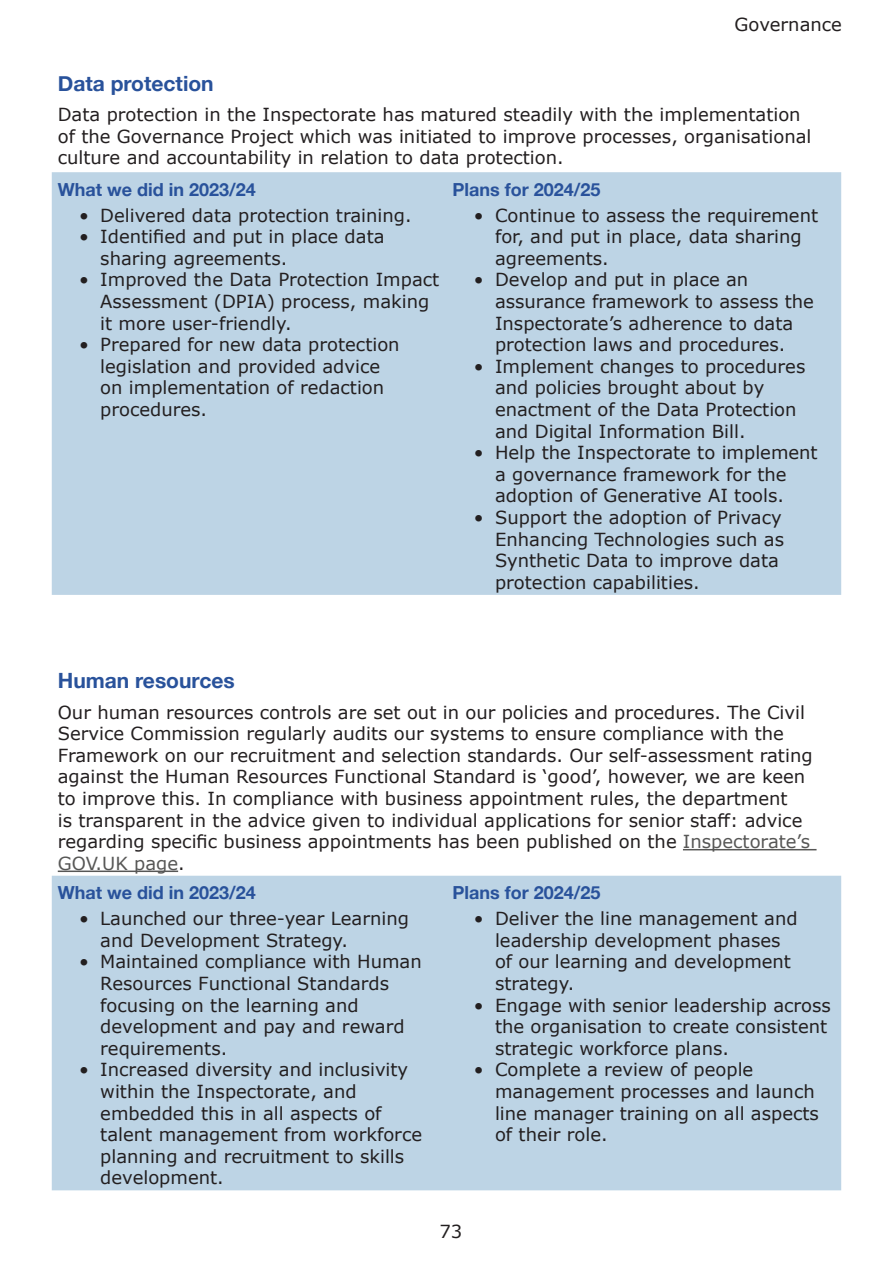
<style>
.page{position:relative;width:893px;height:1263px;background:#fff}
.page>*{position:absolute;margin:0;border:0;box-sizing:border-box;transform-origin:0 0}
.Heading_L3{font:700 21px "Helvetica Neue";color:#29529b}
.Body_text{font:18px/21.6px "Verdana";color:#231f20}
.Heading_L4{font:700 18px "Helvetica Neue";color:#29529b}
.s1{color:#575756}
</style>
<div class="page">
<div style="left:52px;top:172px;width:789px;height:423px;background:#bdd4e5"></div>
<div style="left:52px;top:876px;width:789px;height:314px;background:#bdd4e5"></div>
<hr style="left:683px;top:849px;width:133px;height:1px;background:#575756">
<hr style="left:58px;top:870px;width:120px;height:2px;background:#575756">
<p class="Body_text" style="left:735px;top:13px;width:109px">Governance</p>
<h3 class="Heading_L3" style="left:58px;top:71px;width:157px">Data protection</h3>
<p class="Body_text" style="left:58px;top:104px;width:755px">Data protection in the Inspectorate has matured steadily with the implementation of the Governance Project which was initiated to improve processes, organisational culture and accountability in relation to data protection.</p>
<p class="Heading_L4" style="left:58px;top:178px;width:200px">What we did in 2023/24</p>
<p class="Body_text" style="left:79px;top:204px;width:334px">• Delivered data protection training.</p>
<p class="Body_text" style="left:100px;top:226px;width:286px;text-indent:-21px">• Identified and put in place data sharing agreements.</p>
<p class="Body_text" style="left:100px;top:269px;width:340px;text-indent:-21px">• Improved the Data Protection Impact<br>Assessment (DPIA) process, making it more user-friendly.</p>
<p class="Body_text" style="left:100px;top:334px;width:301px;text-indent:-21px">• Prepared for new data protection legislation and provided advice on implementation of redaction procedures.</p>
<p class="Heading_L4" style="left:452px;top:178px;width:150px">Plans for 2024/25</p>
<p class="Body_text" style="left:495px;top:204px;width:325px;text-indent:-21px">• Continue to assess the requirement for, and put in place, data sharing agreements.</p>
<p class="Body_text" style="left:495px;top:269px;width:320px;text-indent:-21px">• Develop and put in place an assurance framework to assess the<br>Inspectorate’s adherence to data protection laws and procedures.</p>
<p class="Body_text" style="left:495px;top:355px;width:312px;text-indent:-21px">• Implement changes to procedures and policies brought about by enactment of the Data Protection and Digital Information Bill.</p>
<p class="Body_text" style="left:495px;top:442px;width:324px;text-indent:-21px">• Help the Inspectorate to implement a governance framework for the adoption of Generative AI tools.</p>
<p class="Body_text" style="left:495px;top:506px;width:291px;text-indent:-21px">• Support the adoption of Privacy<br>Enhancing Technologies such as<br>Synthetic Data to improve data protection capabilities.</p>
<h3 class="Heading_L3" style="left:58px;top:668px;width:178px">Human resources</h3>
<p class="Body_text" style="left:58px;top:701px;width:756px">Our human resources controls are set out in our policies and procedures. The Civil Service Commission regularly audits our systems to ensure compliance with the Framework on our recruitment and selection standards. Our self-assessment rating against the Human Resources Functional Standard is ‘good’, however, we are keen to improve this. In compliance with business appointment rules, the department<br>is transparent in the advice given to individual applications for senior staff: advice regarding specific business appointments has been published on the <span class="s1">Inspectorate’s GOV.UK page</span>.</p>
<p class="Heading_L4" style="left:58px;top:882px;width:200px">What we did in 2023/24</p>
<p class="Body_text" style="left:100px;top:907px;width:310px;text-indent:-21px">• Launched our three-year Learning and Development Strategy.</p>
<p class="Body_text" style="left:100px;top:951px;width:323px;text-indent:-21px">• Maintained compliance with Human<br>Resources Functional Standards focusing on the learning and development and pay and reward requirements.</p>
<p class="Body_text" style="left:100px;top:1059px;width:323px;text-indent:-21px">• Increased diversity and inclusivity within the Inspectorate, and embedded this in all aspects of talent management from workforce planning and recruitment to skills development.</p>
<p class="Heading_L4" style="left:452px;top:882px;width:150px">Plans for 2024/25</p>
<p class="Body_text" style="left:495px;top:907px;width:304px;text-indent:-21px">• Deliver the line management and leadership development phases of our learning and development strategy.</p>
<p class="Body_text" style="left:495px;top:994px;width:337px;text-indent:-21px">• Engage with senior leadership across the organisation to create consistent strategic workforce plans.</p>
<p class="Body_text" style="left:495px;top:1059px;width:325px;text-indent:-21px">• Complete a review of people management processes and launch line manager training on all aspects of their role.</p>
<p class="Body_text" style="left:439px;top:1221px;width:24px">73</p>
</div>
